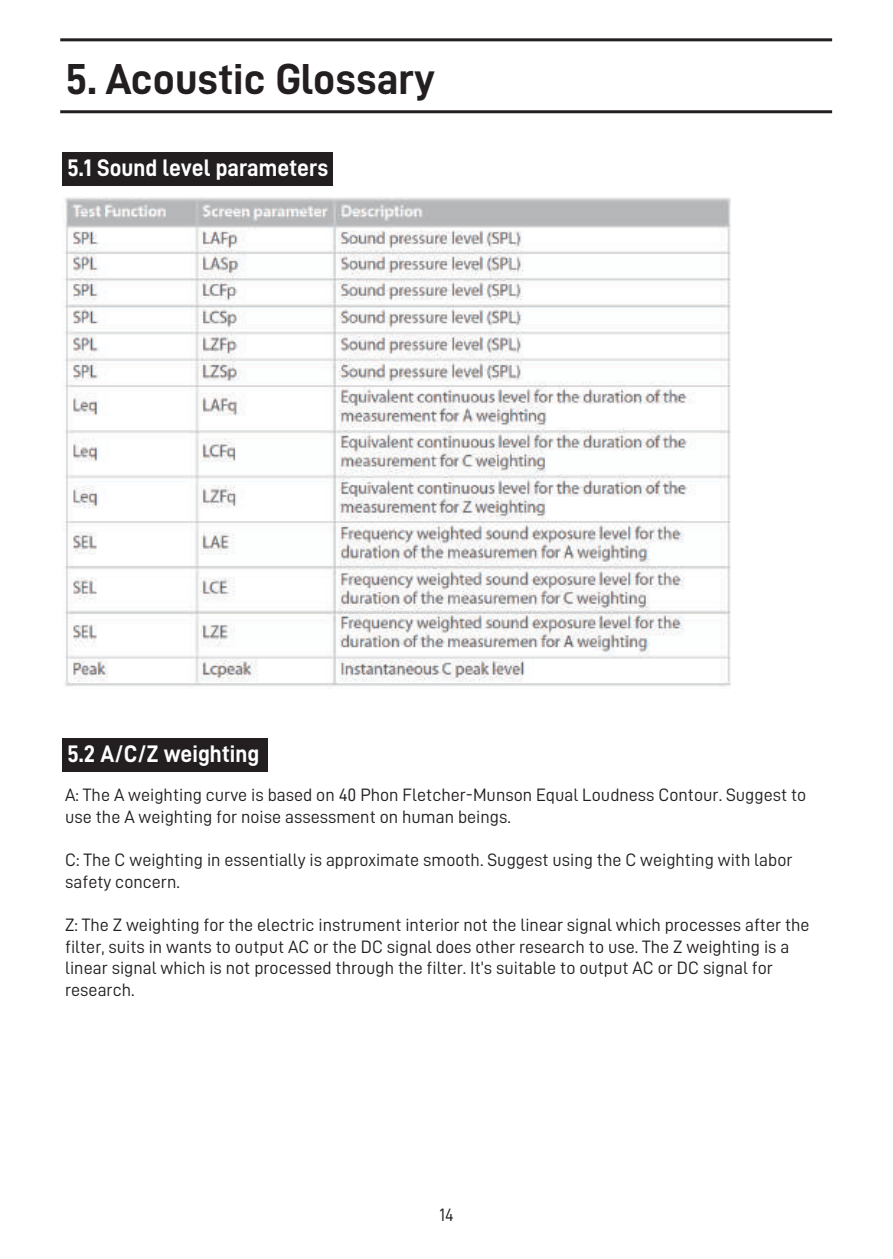
<style>
.page{position:relative;width:893px;height:1259px;background:#fff}
.page>*{position:absolute;margin:0;border:0;box-sizing:border-box;transform-origin:0 0}
.t1{font:43.5px "D DIN Bold";color:#231f20}
.t2{font:24px "D DIN Bold";color:#fff;scale:.96 1}
.t3{font:18px/21.6px "D DIN";color:#231f20}
.t4{font:18px "D DIN";color:#231f20;scale:.96 1}
</style>
<div class="page">
<img style="left:62px;top:196px;width:669px;height:491px">
<hr style="left:60px;top:110px;width:772px;height:3px;background:#231f20">
<div style="left:62px;top:152px;width:271px;height:33px;background:#231f20"></div>
<div style="left:62px;top:738px;width:206px;height:33px;background:#231f20"></div>
<svg style="left:60px;top:38px;width:773px;height:4px"></svg>
<h1 class="t1" style="left:66px;top:55px;width:371px">5. Acoustic Glossary</h1>
<h2 class="t2" style="left:68px;top:154px;width:273px">5.1 Sound level parameters</h2>
<h2 class="t2" style="left:68px;top:740px;width:201px">5.2 A/C/Z weighting</h2>
<p class="t3" style="left:65px;top:784px;width:743px">A: The A weighting curve is based on 40 Phon Fletcher-Munson Equal Loudness Contour. Suggest to use the A weighting for noise assessment on human beings.</p>
<p class="t3" style="left:65px;top:849px;width:729px">C: The C weighting in essentially is approximate smooth. Suggest using the C weighting with labor safety concern.</p>
<p class="t3" style="left:65px;top:913px;width:746px">Z: The Z weighting for the electric instrument interior not the linear signal which processes after the filter, suits in wants to output AC or the DC signal does other research to use. The Z weighting is a linear signal which is not processed through the filter. It’s suitable to output AC or DC signal for research.</p>
<p class="t4" style="left:439px;top:1204px;width:16px">14</p>
</div>
